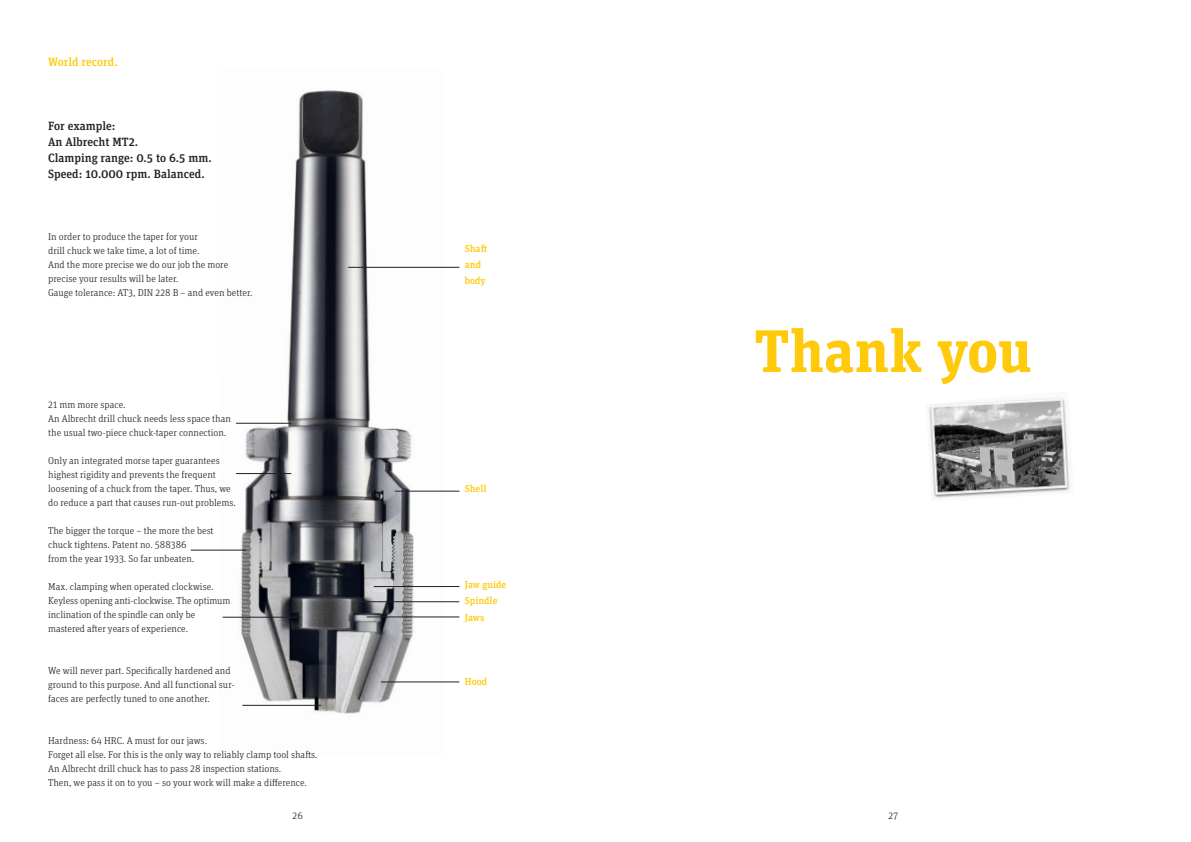
<style>
.page{position:relative;width:1191px;height:842px;background:#fff}
.page>*{position:absolute;margin:0;border:0;box-sizing:border-box;transform-origin:0 0}
.t1{font:700 60px "Unit Slab Pro";color:#feca0a}
.t2{font:500 12px/16px "Unit Slab Pro";color:#231f20}
.t3{font:500 12px "Unit Slab Pro";color:#feca0a}
.t4{font:300 10px/14px "Unit Slab OT";color:#231f20}
.t5{font:500 10px/16px "Unit Slab Pro";color:#feca0a}
</style>
<div class="page">
<img style="left:929px;top:397px;width:141px;height:101px">
<img style="left:217px;top:90px;width:228px;height:624px">
<hr style="left:236px;top:423px;width:55px;height:1px;background:#231f20">
<hr style="left:236px;top:473px;width:55px;height:1px;background:#231f20">
<hr style="left:191px;top:550px;width:55px;height:1px;background:#231f20">
<hr style="left:223px;top:617px;width:78px;height:1px;background:#231f20">
<hr style="left:242px;top:705px;width:79px;height:1px;background:#231f20">
<hr style="left:381px;top:682px;width:78px;height:1px;background:#231f20">
<hr style="left:367px;top:617px;width:92px;height:1px;background:#231f20">
<hr style="left:374px;top:586px;width:85px;height:1px;background:#231f20">
<hr style="left:395px;top:491px;width:64px;height:1px;background:#231f20">
<hr style="left:348px;top:267px;width:111px;height:1px;background:#231f20">
<hr style="left:360px;top:602px;width:99px;height:1px;background:#231f20">
<p class="t3" style="left:48px;top:54px;width:71px">World record.</p>
<p class="t2" style="left:48px;top:118px;width:165px">For example:<br>An Albrecht MT2.<br>Clamping range: 0.5 to 6.5 mm.<br>Speed: 10.000 rpm. Balanced.</p>
<p class="t4" style="left:48px;top:230px;width:206px">In order to produce the taper for your<br>drill chuck we take time, a lot of time.<br>And the more precise we do our job the more precise your results will be later.<br>Gauge tolerance: AT3, DIN 228 B – and even better.</p>
<p class="t4" style="left:48px;top:398px;width:184px">21 mm more space.<br>An Albrecht drill chuck needs less space than the usual two-piece chuck-taper connection.</p>
<p class="t4" style="left:48px;top:454px;width:189px">Only an integrated morse taper guarantees highest rigidity and prevents the frequent loosening of a chuck from the taper. Thus, we do reduce a part that causes run-out problems.</p>
<p class="t4" style="left:48px;top:524px;width:167px">The bigger the torque – the more the best chuck tightens. Patent no. 588386<br>from the year 1933. So far unbeaten.</p>
<p class="t4" style="left:48px;top:580px;width:184px">Max. clamping when operated clockwise.<br>Keyless opening anti-clockwise. The optimum inclination of the spindle can only be mastered after years of experience.</p>
<p class="t4" style="left:48px;top:664px;width:188px">We will never part. Specifically hardened and ground to this purpose. And all functional sur&shy;faces are perfectly tuned to one another.</p>
<p class="t4" style="left:48px;top:734px;width:271px">Hardness: 64 HRC. A must for our jaws.<br>Forget all else. For this is the only way to reliably clamp tool shafts.<br>An Albrecht drill chuck has to pass 28 inspection stations.<br>Then, we pass it on to you – so your work will make a difference.</p>
<p class="t5" style="left:465px;top:241px;width:24px">Shaft and body</p>
<p class="t5" style="left:465px;top:481px;width:23px">Shell</p>
<p class="t5" style="left:465px;top:577px;width:43px">Jaw guide<br>Spindle<br>Jaws</p>
<p class="t5" style="left:465px;top:673px;width:24px">Hood</p>
<h1 class="t1" style="left:754px;top:307px;width:279px">Thank you</h1>
<p class="t4" style="left:292px;top:808px;width:12px">26</p>
<p class="t4" style="left:888px;top:808px;width:11px">27</p>
</div>
